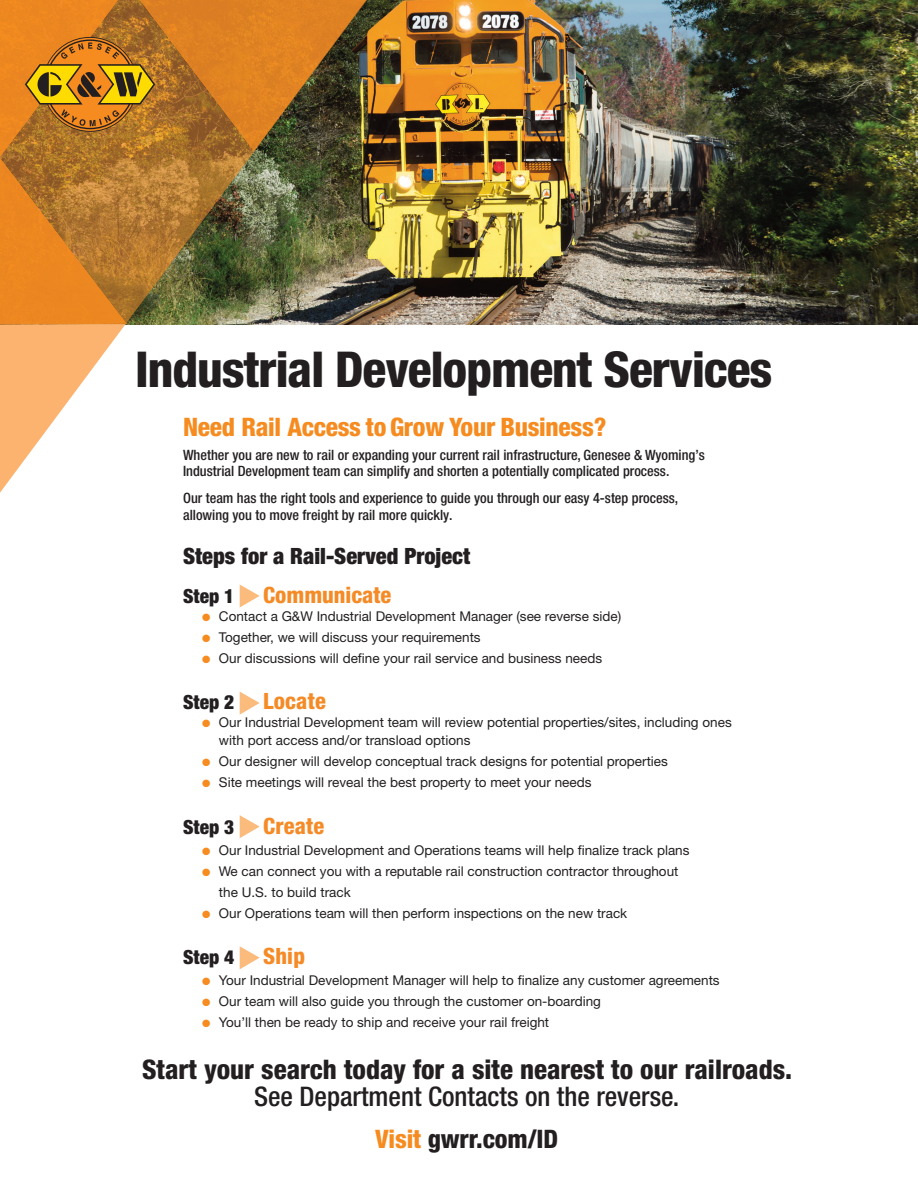
<style>
.page{position:relative;width:918px;height:1188px;background:#fff}
.page>*{position:absolute;margin:0;border:0;box-sizing:border-box;transform-origin:0 0}
.t1{font:800 condensed 49.5px "Helvetica Neue LT Pro";letter-spacing:-.02em;color:#231f20}
.t2{font:800 condensed 27px "Helvetica Neue LT Pro";color:#231f20}
.t3{font:500 condensed 27px "Helvetica Neue LT Pro";color:#231f20}
.t4{font:800 condensed 25.5px "Helvetica Neue LT Pro";letter-spacing:-.01em;color:#f68b1f}
.t5{font:800 condensed 25.5px "Helvetica Neue LT Pro";letter-spacing:-.005em;color:#231f20}
.t6{font:900 condensed 22.5px "Helvetica Neue LT Pro";color:#231f20}
.t7{font:800 condensed 22.5px "Helvetica Neue LT Pro";letter-spacing:.01em;color:#f48b27}
.t8{font:900 condensed 19.5px "Helvetica Neue LT Pro";color:#231f20}
.t9{font:500 condensed 14.25px/16.5px "Helvetica Neue LT Pro";color:#231f20}
.t10{font:13.5px/18px "Helvetica Neue LT Pro";color:#231f20}
.s1{color:#f68b1f}
</style>
<div class="page">
<svg style="left:240px;top:585px;width:20px;height:23px"></svg>
<svg style="left:240px;top:692px;width:20px;height:23px"></svg>
<svg style="left:240px;top:815px;width:20px;height:23px"></svg>
<svg style="left:240px;top:946px;width:20px;height:23px"></svg>
<img style="left:381px;top:0;width:537px;height:324px">
<svg style="left:0;top:0;width:381px;height:493px"></svg>
<img style="left:155px;top:152px;width:212px;height:171px">
<img style="left:155px;top:0;width:212px;height:152px">
<svg style="left:0;top:0;width:155px;height:325px;background:#c67d25"></svg>
<h1 class="t1" style="left:135px;top:352px;width:639px">Industrial Development Services</h1>
<h3 class="t4" style="left:183px;top:418px;width:425px">Need Rail Access to Grow Your Business?</h3>
<p class="t9" style="left:183px;top:448px;width:523px">Whether you are new to rail or expanding your current rail infrastructure, Genesee &amp; Wyoming’s<br>Industrial Development team can simplify and shorten a potentially complicated process.</p>
<p class="t9" style="left:183px;top:491px;width:497px">Our team has the right tools and experience to guide you through our easy 4-step process, allowing you to move freight by rail more quickly.</p>
<h3 class="t6" style="left:183px;top:548px;width:289px">Steps for a Rail-Served Project</h3>
<h3 class="t8" style="left:183px;top:589px;width:53px">Step 1</h3>
<h3 class="t7" style="left:263px;top:587px;width:130px">Communicate</h3>
<p class="t10" style="left:202px;top:608px;width:421px"><span class="s1">●</span> Contact a G&amp;W Industrial Development Manager (see reverse side)</p>
<p class="t10" style="left:202px;top:629px;width:280px"><span class="s1">●</span> Together, we will discuss your requirements</p>
<p class="t10" style="left:202px;top:650px;width:402px"><span class="s1">●</span> Our discussions will define your rail service and business needs</p>
<h3 class="t8" style="left:183px;top:695px;width:53px">Step 2</h3>
<h3 class="t7" style="left:263px;top:693px;width:64px">Locate</h3>
<p class="t10" style="left:219px;top:715px;width:514px;text-indent:-17px"><span class="s1">●</span> Our Industrial Development team will review potential properties/sites, including ones with port access and/or transload options</p>
<p class="t10" style="left:202px;top:754px;width:467px"><span class="s1">●</span> Our designer will develop conceptual track designs for potential properties</p>
<p class="t10" style="left:202px;top:775px;width:391px"><span class="s1">●</span> Site meetings will reveal the best property to meet your needs</p>
<h3 class="t8" style="left:183px;top:820px;width:53px">Step 3</h3>
<h3 class="t7" style="left:263px;top:818px;width:63px">Create</h3>
<p class="t10" style="left:202px;top:842px;width:489px"><span class="s1">●</span> Our Industrial Development and Operations teams will help finalize track plans</p>
<p class="t10" style="left:219px;top:862px;width:461px;line-height:21px;text-indent:-17px"><span class="s1">●</span> We can connect you with a reputable rail construction contractor throughout the U.S. to build track</p>
<p class="t10" style="left:202px;top:905px;width:427px"><span class="s1">●</span> Our Operations team will then perform inspections on the new track</p>
<h3 class="t8" style="left:183px;top:950px;width:53px">Step 4</h3>
<h3 class="t7" style="left:263px;top:948px;width:43px">Ship</h3>
<p class="t10" style="left:202px;top:973px;width:519px"><span class="s1">●</span> Your Industrial Development Manager will help to finalize any customer agreements</p>
<p class="t10" style="left:202px;top:994px;width:401px"><span class="s1">●</span> Our team will also guide you through the customer on-boarding</p>
<p class="t10" style="left:202px;top:1015px;width:349px"><span class="s1">●</span> You’ll then be ready to ship and receive your rail freight</p>
<h2 class="t2" style="left:142px;top:1060px;width:652px">Start your search today for a site nearest to our railroads.</h2>
<h2 class="t3" style="left:254px;top:1087px;width:427px">See Department Contacts on the reverse.</h2>
<h3 class="t5" style="left:375px;top:1130px;width:185px"><span class="s1">Visit</span> gwrr.com/ID</h3>
</div>
